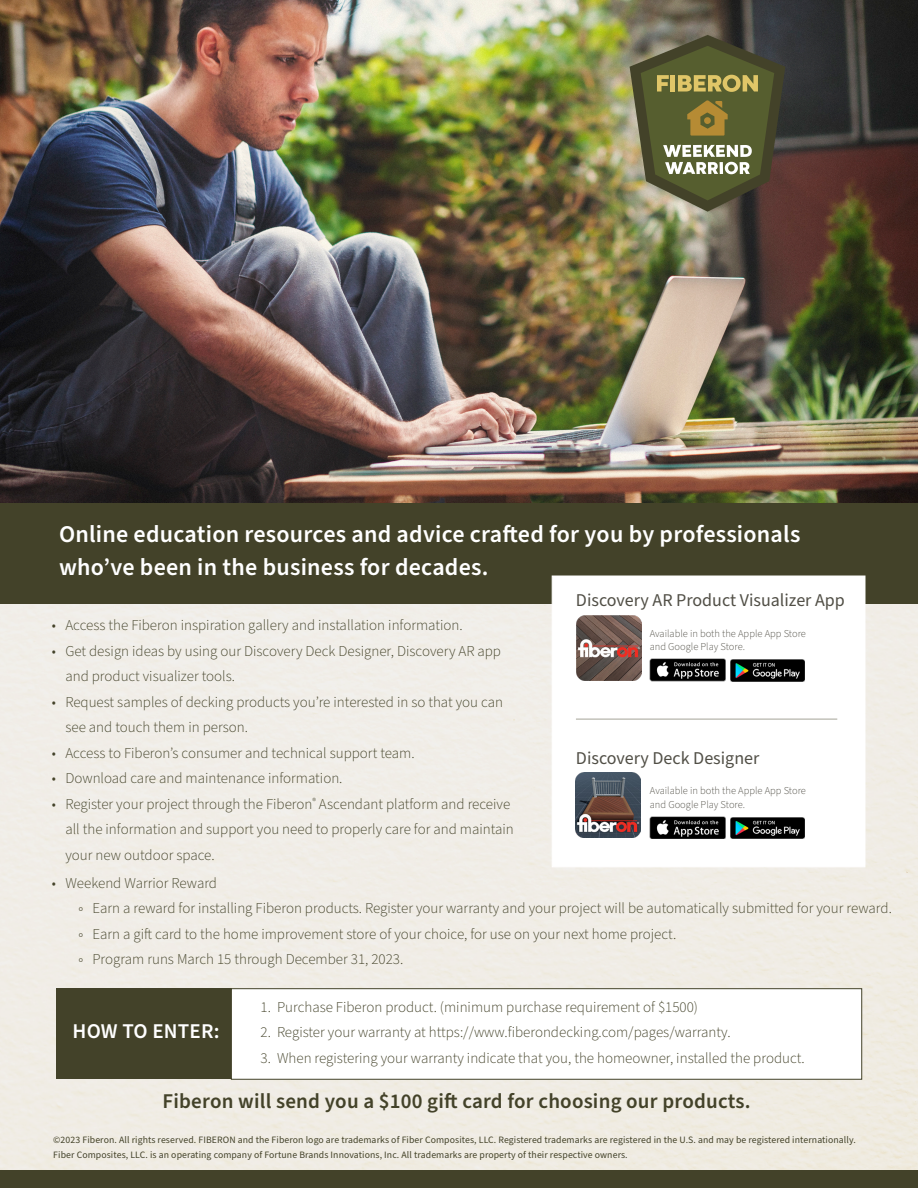
<style>
.page{position:relative;width:918px;height:1188px;background:#fff}
.page>*{position:absolute;margin:0;border:0;box-sizing:border-box;transform-origin:0 0}
.t1{font:600 24px/33px "Source Sans Pro";letter-spacing:.01em;color:#fff}
.t2{font:600 21px "Source Sans Pro";letter-spacing:.01em;color:#434229}
.t3{font:600 21px "Source Sans Pro";letter-spacing:.01em;color:#fff}
.t4{font:18px "Source Sans Pro";color:#514f46}
.t5{font:300 15px/25.5px "Source Sans Pro";color:#434229}
.Product_Copy_Bullets{font:300 10.5px/13.5px "Source Sans Pro";color:#514f46}
.t6{font:9.75px/15px "Source Sans Pro";letter-spacing:.01em;color:#434229}
</style>
<div class="page">
<div style="left:0;top:604px;width:918px;height:567px;background:#f0ede6"></div>
<img style="left:0;top:0;width:918px;height:503px">
<div style="left:0;top:1171px;width:918px;height:17px;background:#434229"></div>
<svg style="left:630px;top:35px;width:155px;height:177px;background:#6b6946"></svg>
<div style="left:0;top:503px;width:918px;height:101px;background:#434229"></div>
<div style="left:552px;top:576px;width:313px;height:291px;background:#fff"></div>
<img style="left:577px;top:615px;width:64px;height:65px">
<img style="left:731px;top:659px;width:73px;height:22px">
<img style="left:650px;top:658px;width:76px;height:23px">
<img style="left:576px;top:773px;width:65px;height:65px">
<img style="left:731px;top:817px;width:73px;height:22px">
<img style="left:650px;top:816px;width:76px;height:23px">
<hr style="left:576px;top:719px;width:261px;height:1px;background:#434229">
<div style="left:56px;top:988px;width:175px;height:91px;background:#434229"></div>
<div style="left:231px;top:988px;width:631px;height:91px;background:#fff;border:1px solid #434229"></div>
<p class="t1" style="left:59px;top:518px;width:743px">Online education resources and advice crafted for you by professionals who’ve been in the business for decades.</p>
<p class="t4" style="left:576px;top:588px;width:271px">Discovery AR Product Visualizer App</p>
<p class="Product_Copy_Bullets" style="left:650px;top:627px;width:158px">Available in both the Apple App Store and Google Play Store.</p>
<p class="t5" style="left:52px;top:613px;width:412px">• Access the Fiberon inspiration gallery and installation information.</p>
<p class="t5" style="left:65px;top:638px;width:437px;text-indent:-14px">• Get design ideas by using our Discovery Deck Designer, Discovery AR app and product visualizer tools.</p>
<p class="t5" style="left:65px;top:689px;width:439px;text-indent:-14px">• Request samples of decking products you’re interested in so that you can see and touch them in person.</p>
<p class="t5" style="left:52px;top:740px;width:364px">• Access to Fiberon’s consumer and technical support team.</p>
<p class="t5" style="left:52px;top:766px;width:292px">• Download care and maintenance information.</p>
<p class="t5" style="left:65px;top:791px;width:450px;text-indent:-14px">• Register your project through the Fiberon<sup>®</sup> Ascendant platform and receive all the information and support you need to properly care for and maintain your new outdoor space.</p>
<p class="t4" style="left:576px;top:746px;width:185px">Discovery Deck Designer</p>
<p class="Product_Copy_Bullets" style="left:650px;top:784px;width:158px">Available in both the Apple App Store and Google Play Store.</p>
<p class="t5" style="left:52px;top:871px;width:167px">• Weekend Warrior Reward</p>
<p class="t5" style="left:79px;top:896px;width:815px">◦ Earn a reward for installing Fiberon products. Register your warranty and your project will be automatically submitted for your reward.</p>
<p class="t5" style="left:79px;top:922px;width:599px">◦ Earn a gift card to the home improvement store of your choice, for use on your next home project.</p>
<p class="t5" style="left:79px;top:947px;width:326px">◦ Program runs March 15 through December 31, 2023.</p>
<p class="t3" style="left:73px;top:1017px;width:149px">HOW TO ENTER:</p>
<p class="t5" style="left:261px;top:995px;width:439px">1. Purchase Fiberon product. (minimum purchase requirement of $1500)</p>
<p class="t5" style="left:261px;top:1020px;width:472px">2. Register your warranty at https://www.fiberondecking.com/pages/warranty.</p>
<p class="t5" style="left:261px;top:1046px;width:546px">3. When registering your warranty indicate that you, the homeowner, installed the product.</p>
<p class="t2" style="left:163px;top:1087px;width:589px">Fiberon will send you a $100 gift card for choosing our products.</p>
<p class="t6" style="left:53px;top:1133px;width:804px">©2023 Fiberon. All rights reserved. FIBERON and the Fiberon logo are trademarks of Fiber Composites, LLC. Registered trademarks are registered in the U.S. and may be registered internationally.<br>Fiber Composites, LLC. is an operating company of Fortune Brands Innovations, Inc. All trademarks are property of their respective owners.</p>
</div>
